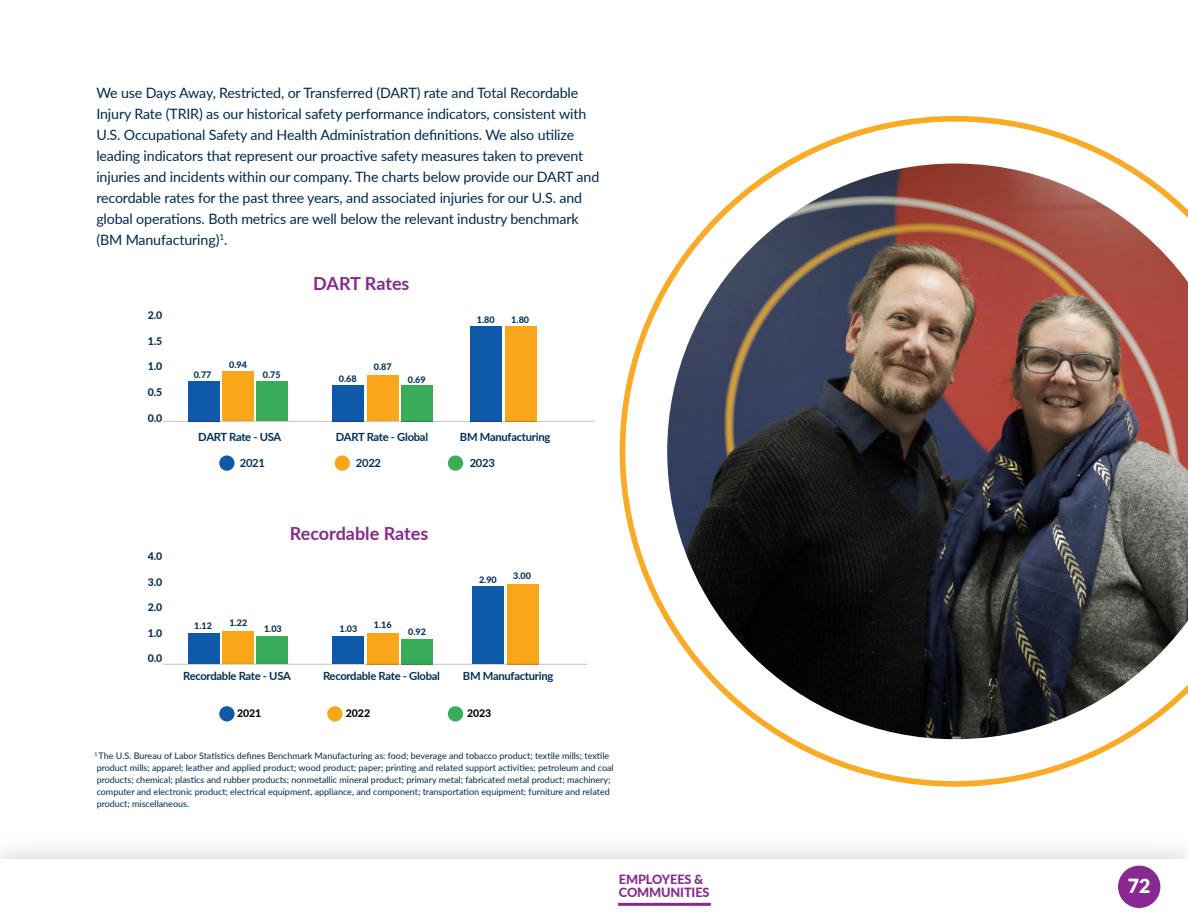
<style>
.page{position:relative;width:1188px;height:918px;background:#fff}
.page>*{position:absolute;margin:0;border:0;box-sizing:border-box;transform-origin:0 0}
.t1{font:900 19.5px "Lato";color:#fff}
.t2{font:700 18px "Lato";letter-spacing:-.005em;color:#88288d}
.t3{font:14.25px/21px "Lato";letter-spacing:-.01em;color:#002a4e}
.t4{font:800 12.75px/12.8px "Lato";letter-spacing:-.01em;color:#892890}
.t5{font:700 11.25px "Lato";letter-spacing:-.025em;color:#003057}
.t6{font:800 10.5px "Lato";color:#003057}
.t7{font:800 10.5px "Lato";color:#000}
.t8{font:9px/12px "Lato";color:#002a4e}
.t9{font:800 9px "Lato";color:#003057}
</style>
<div class="page">
<div style="left:0;top:831px;width:1188px;height:87px;background:#000;opacity:.15"></div>
<div style="left:0;top:859px;width:1188px;height:59px;background:#fff"></div>
<div style="left:1118px;top:866px;width:42px;height:42px;background:#892890;border-radius:50%"></div>
<hr style="left:618px;top:903px;width:93px;height:3px;background:#892890">
<div style="left:219px;top:455px;width:16px;height:16px;background:#0e5aa8;border-radius:50%"></div>
<div style="left:219px;top:706px;width:16px;height:16px;background:#0e5aa8;border-radius:50%"></div>
<div style="left:335px;top:455px;width:15px;height:16px;background:#faa61a;border-radius:50%"></div>
<div style="left:327px;top:706px;width:16px;height:16px;background:#faa61a;border-radius:50%"></div>
<div style="left:448px;top:455px;width:15px;height:16px;background:#39ac58;border-radius:50%"></div>
<div style="left:448px;top:706px;width:15px;height:16px;background:#39ac58;border-radius:50%"></div>
<div style="left:188px;top:381px;width:31px;height:40px;background:#0e5aa8"></div>
<div style="left:188px;top:633px;width:31px;height:31px;background:#0e5aa8"></div>
<div style="left:333px;top:385px;width:31px;height:36px;background:#0e5aa8"></div>
<div style="left:471px;top:326px;width:31px;height:95px;background:#0e5aa8"></div>
<div style="left:333px;top:636px;width:31px;height:28px;background:#0e5aa8"></div>
<div style="left:473px;top:586px;width:31px;height:78px;background:#0e5aa8"></div>
<div style="left:223px;top:371px;width:31px;height:50px;background:#faa61a"></div>
<div style="left:223px;top:632px;width:31px;height:32px;background:#faa61a"></div>
<div style="left:367px;top:375px;width:31px;height:46px;background:#faa61a"></div>
<div style="left:505px;top:326px;width:31px;height:95px;background:#faa61a"></div>
<div style="left:367px;top:633px;width:31px;height:31px;background:#faa61a"></div>
<div style="left:507px;top:584px;width:31px;height:80px;background:#faa61a"></div>
<div style="left:257px;top:381px;width:31px;height:40px;background:#39ac58"></div>
<div style="left:257px;top:636px;width:31px;height:28px;background:#39ac58"></div>
<div style="left:401px;top:385px;width:32px;height:36px;background:#39ac58"></div>
<div style="left:401px;top:639px;width:32px;height:25px;background:#39ac58"></div>
<hr style="left:163px;top:421px;width:431px;height:1px;background:#000">
<hr style="left:163px;top:664px;width:424px;height:1px;background:#000">
<svg style="left:620px;top:116px;width:508px;height:671px"></svg>
<img style="left:667px;top:164px;width:521px;height:575px">
<p class="t3" style="left:96px;top:81px;width:504px">We use Days Away, Restricted, or Transferred (DART) rate and Total Recordable Injury Rate (TRIR) as our historical safety performance indicators, consistent with U.S. Occupational Safety and Health Administration definitions. We also utilize leading indicators that represent our proactive safety measures taken to prevent injuries and incidents within our company. The charts below provide our DART and recordable rates for the past three years, and associated injuries for our U.S. and global operations. Both metrics are well below the relevant industry benchmark (BM Manufacturing)<sup>1</sup>.</p>
<p class="t6" style="left:148px;top:308px;width:16px">2.0</p>
<p class="t6" style="left:148px;top:333px;width:16px">1.5</p>
<p class="t6" style="left:148px;top:359px;width:16px">1.0</p>
<p class="t6" style="left:148px;top:384px;width:16px">0.5</p>
<p class="t6" style="left:148px;top:410px;width:16px">0.0</p>
<p class="t9" style="left:194px;top:368px;width:19px">0.77</p>
<p class="t9" style="left:229px;top:358px;width:19px">0.94</p>
<p class="t9" style="left:263px;top:368px;width:19px">0.75</p>
<p class="t5" style="left:198px;top:429px;width:85px">DART Rate - USA</p>
<p class="t5" style="left:240px;top:454px;width:27px">2021</p>
<p class="t2" style="left:313px;top:270px;width:98px">DART Rates</p>
<p class="t9" style="left:339px;top:372px;width:19px">0.68</p>
<p class="t9" style="left:374px;top:360px;width:19px">0.87</p>
<p class="t9" style="left:408px;top:373px;width:19px">0.69</p>
<p class="t5" style="left:336px;top:429px;width:94px">DART Rate - Global</p>
<p class="t5" style="left:356px;top:454px;width:27px">2022</p>
<p class="t9" style="left:477px;top:313px;width:19px">1.80</p>
<p class="t9" style="left:511px;top:313px;width:19px">1.80</p>
<p class="t5" style="left:460px;top:429px;width:92px">BM Manufacturing</p>
<p class="t5" style="left:470px;top:454px;width:27px">2023</p>
<p class="t6" style="left:148px;top:549px;width:16px">4.0</p>
<p class="t6" style="left:148px;top:574px;width:16px">3.0</p>
<p class="t6" style="left:148px;top:600px;width:16px">2.0</p>
<p class="t6" style="left:148px;top:625px;width:16px">1.0</p>
<p class="t6" style="left:148px;top:651px;width:16px">0.0</p>
<p class="t2" style="left:290px;top:520px;width:140px">Recordable Rates</p>
<p class="t9" style="left:194px;top:619px;width:19px">1.12</p>
<p class="t9" style="left:230px;top:616px;width:19px">1.22</p>
<p class="t9" style="left:264px;top:622px;width:19px">1.03</p>
<p class="t9" style="left:340px;top:622px;width:19px">1.03</p>
<p class="t9" style="left:374px;top:618px;width:19px">1.16</p>
<p class="t9" style="left:408px;top:625px;width:19px">0.92</p>
<p class="t5" style="left:183px;top:668px;width:109px">Recordable Rate - USA</p>
<p class="t7" style="left:237px;top:705px;width:26px">2021</p>
<p class="t5" style="left:323px;top:668px;width:119px">Recordable Rate - Global</p>
<p class="t7" style="left:346px;top:705px;width:26px">2022</p>
<p class="t9" style="left:479px;top:573px;width:19px">2.90</p>
<p class="t9" style="left:513px;top:569px;width:19px">3.00</p>
<p class="t5" style="left:463px;top:668px;width:92px">BM Manufacturing</p>
<p class="t7" style="left:467px;top:705px;width:26px">2023</p>
<p class="t8" style="left:94px;top:749px;width:521px"><sup>1</sup> The U.S. Bureau of Labor Statistics defines Benchmark Manufacturing as: food; beverage and tobacco product; textile mills; textile product mills; apparel; leather and applied product; wood product; paper; printing and related support activities; petroleum and coal products; chemical; plastics and rubber products; nonmetallic mineral product; primary metal; fabricated metal product; machinery; computer and electronic product; electrical equipment, appliance, and component; transportation equipment; furniture and related product; miscellaneous.</p>
<p class="t4" style="left:619px;top:873px;width:92px">EMPLOYEES &amp;<br>COMMUNITIES</p>
<h1 class="t1" style="left:1128px;top:871px;width:24px">72</h1>
</div>
